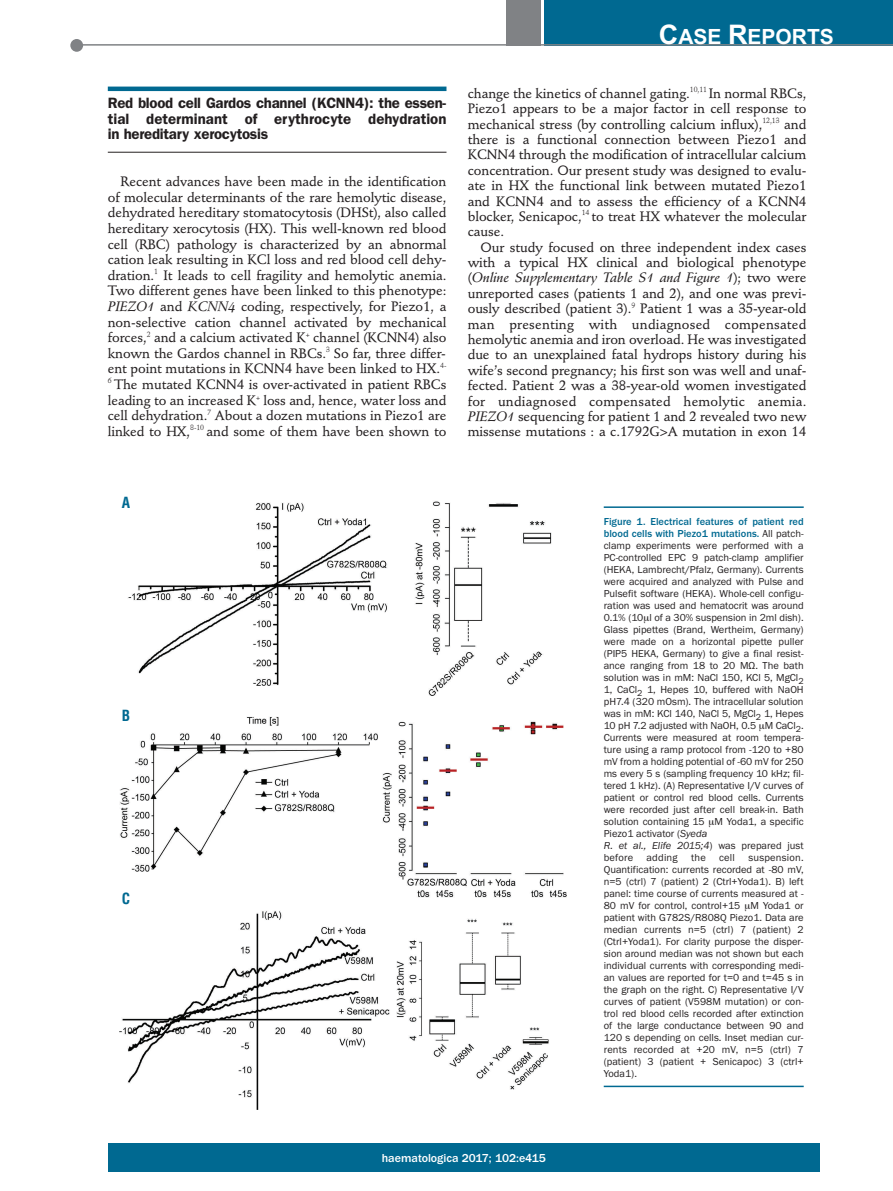
<style>
.page{position:relative;width:893px;height:1191px;background:#fff}
.page>*{position:absolute;margin:0;border:0;box-sizing:border-box;transform-origin:0 0}
.t1{font:700 21px "Arial";color:#fff}
.t2{font:600 15px/15.6px "Franklin Gothic";letter-spacing:-.01em;color:#231f20;text-align:justify}
.t3{font:700 condensed 15px "Helvetica";color:#006991}
.t4{font:500 13.5px/15.5px "Stempel Schneidler";letter-spacing:-.005em;color:#231f20;text-align:justify}
.t5{font:italic 13.5px "Stempel Schneidler Med";letter-spacing:-.005em;color:#231f20}
.t6{font:500 12px "Franklin Gothic";color:#fff}
.t7{font:10.5px/12px "Franklin Gothic";color:#231f20}
.s1{font-family:"Stempel Schneidler Med";font-weight:400;font-style:italic}
.s2{font-size:27px}
.s3{font-family:"Stempel Schneidler";font-weight:500;font-style:normal}
.s4{font-weight:500;color:#006991}
.s5{font-style:italic}
</style>
<div class="page">
<hr style="left:108px;top:87px;width:338px;height:4px;background:#006991">
<hr style="left:108px;top:152px;width:338px;height:1px;background:#231f20">
<div style="left:107px;top:1143px;width:713px;height:28px;background:#006991"></div>
<div style="left:544px;top:0;width:349px;height:45px;background:#006991"></div>
<div style="left:506px;top:0;width:34px;height:45px;background:#808285"></div>
<div style="left:70px;top:39px;width:13px;height:13px;background:#808285;border-radius:50%"></div>
<hr style="left:78px;top:44px;width:815px;height:2px;background:#808285">
<img style="left:120px;top:501px;width:446px;height:608px">
<hr style="left:604px;top:506px;width:200px;height:2px;background:#006991">
<hr style="left:604px;top:1085px;width:200px;height:2px;background:#006991">
<p class="t2" style="left:108px;top:96px;width:340px">Red blood cell Gardos channel (KCNN4): the essen&shy;tial determinant of erythrocyte dehydration in hereditary xerocytosis</p>
<p class="t4" style="left:108px;top:175px;width:340px;text-indent:13px">Recent advances have been made in the identification of molecular determinants of the rare hemolytic disease, dehydrated hereditary stomatocytosis (DHSt), also called hereditary xerocytosis (HX). This well-known red blood cell (RBC) pathology is characterized by an abnormal cation leak resulting in KCl loss and red blood cell dehy&shy;dration.<sup>1</sup> It leads to cell fragility and hemolytic anemia.<br>Two different genes have been linked to this phenotype:<br><span class="s1">PIEZO1</span> and <span class="s1">KCNN4</span> coding, respectively, for Piezo1, a non-selective cation channel activated by mechanical forces,<sup>2</sup> and a calcium activated K<sup>+</sup> channel (KCNN4) also known the Gardos channel in RBCs.<sup>3</sup> So far, three differ&shy;ent point mutations in KCNN4 have been linked to HX.<sup>4- 6</sup> The mutated KCNN4 is over-activated in patient RBCs leading to an increased K<sup>+</sup> loss and, hence, water loss and cell dehydration.<sup>7</sup> About a dozen mutations in Piezo1 are linked to HX,<sup>8-10</sup> and some of them have been shown to</p>
<h1 class="t1" style="left:659px;top:25px;width:176px"><span class="s2">C</span>ASE <span class="s2">R</span>EPORTS</h1>
<p class="t4" style="left:468px;top:87px;width:340px">change the kinetics of channel gating.<sup>10,11</sup> In normal RBCs, Piezo1 appears to be a major factor in cell response to mechanical stress (by controlling calcium influx),<sup>12,13</sup> and there is a functional connection between Piezo1 and KCNN4 through the modification of intracellular calcium concentration. Our present study was designed to evalu&shy;ate in HX the functional link between mutated Piezo1 and KCNN4 and to assess the efficiency of a KCNN4 blocker, Senicapoc,<sup>14</sup> to treat HX whatever the molecular cause.</p>
<p class="t4" style="left:468px;top:241px;width:340px;text-align:right">Our study focused on three independent index cases with a typical HX clinical and biological phenotype</p>
<p class="t5" style="left:468px;top:272px;width:340px"><span class="s3">(</span>Online Supplementary Table S1 and Figure 1<span class="s3">); two were</span></p>
<p class="t4" style="left:468px;top:287px;width:340px">unreported cases (patients 1 and 2), and one was previ&shy;ously described (patient 3).<sup>9</sup> Patient 1 was a 35-year-old man presenting with undiagnosed compensated hemolytic anemia and iron overload. He was investigated due to an unexplained fatal hydrops history during his wife’s second pregnancy; his first son was well and unaf&shy;fected. Patient 2 was a 38-year-old women investigated for undiagnosed compensated hemolytic anemia.<br><span class="s1">PIEZO1</span> sequencing for patient 1 and 2 revealed two new missense mutations : a c.1792G&gt;A mutation in exon 14</p>
<p class="t3" style="left:122px;top:494px;width:10px">A</p>
<p class="t3" style="left:122px;top:707px;width:10px">B</p>
<p class="t3" style="left:122px;top:890px;width:10px">C</p>
<p class="t7" style="left:604px;top:515px;width:201px"><span class="s4">Figure 1. Electrical features of patient red blood cells with Piezo1 mutations.</span> All patch&shy;clamp experiments were performed with a PC-controlled EPC 9 patch-clamp amplifier (HEKA, Lambrecht/Pfalz, Germany). Currents were acquired and analyzed with Pulse and Pulsefit software (HEKA). Whole-cell configu&shy;ration was used and hematocrit was around 0.1% (10 l of a 30% suspension in 2ml dish).<br>Glass pipettes (Brand, Wertheim, Germany) were made on a horizontal pipette puller (PIP5 HEKA, Germany) to give a final resist&shy;ance ranging from 18 to 20 MΩ. The bath solution was in mM: NaCl 150, KCl 5, MgCl<sub>2<br></sub>1, CaCl<sub>2</sub> 1, Hepes 10, buffered with NaOH pH7.4 (320 mOsm). The intracellular solution was in mM: KCl 140, NaCl 5, MgCl<sub>2</sub> 1, Hepes 10 pH 7.2 adjusted with NaOH, 0.5 M CaCl<sub>2</sub>.<br>Currents were measured at room tempera&shy;ture using a ramp protocol from -120 to +80 mV from a holding potential of -60 mV for 250 ms every 5 s (sampling frequency 10 kHz; fil&shy;tered 1 kHz). (A) Representative I/V curves of patient or control red blood cells. Currents were recorded just after cell break-in. Bath solution containing 15 M Yoda1, a specific Piezo1 activator (<span class="s5">Syeda<br>R. et al., Elife 2015;4</span>) was prepared just before</p>
<p class="t7" style="left:604px;top:851px;width:201px;text-align:justify;text-indent:145px">suspension.<br>Quantification: currents recorded at -80 mV, n=5 (ctrl) 7 (patient) 2 (Ctrl+Yoda1). B) left panel: time course of currents measured at - 80 mV for control, control+15 M Yoda1 or patient with G782S/R808Q Piezo1. Data are median currents n=5 (ctrl) 7 (patient) 2 (Ctrl+Yoda1). For clarity purpose the disper&shy;sion around median was not shown but each individual currents with corresponding medi&shy;an values are reported for t=0 and t=45 s in the graph on the right. C) Representative I/V curves of patient (V598M mutation) or con&shy;trol red blood cells recorded after extinction of the large conductance between 90 and 120 s depending on cells. Inset median cur&shy;rents recorded at +20 mV, n=5 (ctrl) 7 (patient) 3 (patient + Senicapoc) 3 (ctrl+ Yoda1).</p>
<p class="t7" style="left:646px;top:851px;width:33px">adding</p>
<p class="t7" style="left:691px;top:851px;width:16px">the</p>
<p class="t7" style="left:719px;top:851px;width:17px">cell</p>
<p class="t6" style="left:382px;top:1150px;width:166px">haematologica 2017; 102:e415</p>
</div>
